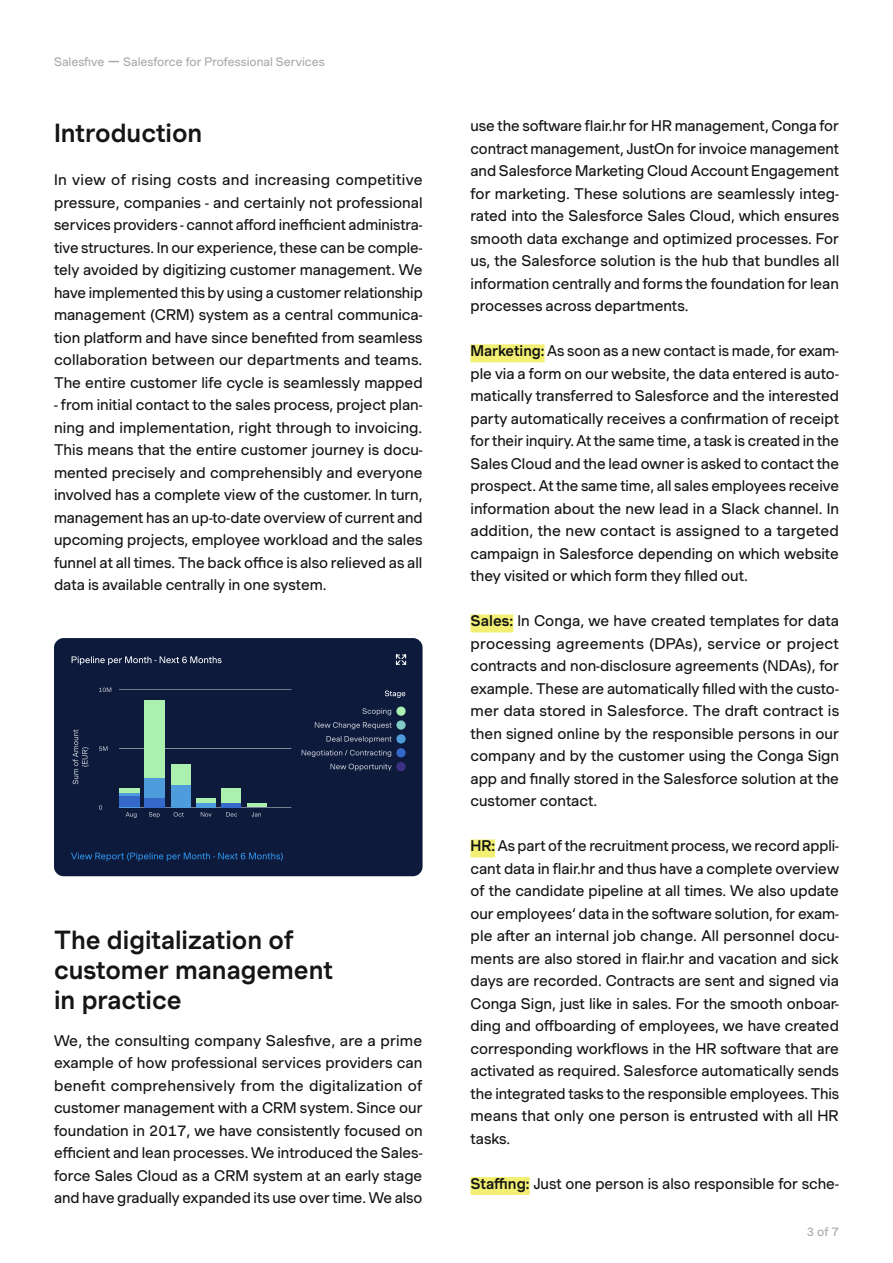
<style>
.page{position:relative;width:893px;height:1263px;background:#fff}
.page>*{position:absolute;margin:0;border:0;box-sizing:border-box;transform-origin:0 0}
.t1{font:500 25.5px "Muoto";color:#151515}
.t2{font:15px/22.5px "Muoto";color:#141414;text-align:justify}
.t3{font:12px "Muoto";color:#a8a9ad}
.s1{font-weight:500}
</style>
<div class="page">
<div style="left:54px;top:638px;width:369px;height:238px;background:#0d1a3c;border-radius:10px"></div>
<svg style="left:362px;top:708px;width:29px;height:7px"></svg>
<svg style="left:385px;top:690px;width:20px;height:8px"></svg>
<svg style="left:315px;top:722px;width:77px;height:7px"></svg>
<svg style="left:396px;top:706px;width:10px;height:10px"></svg>
<svg style="left:396px;top:720px;width:10px;height:10px"></svg>
<svg style="left:326px;top:736px;width:66px;height:7px"></svg>
<svg style="left:302px;top:750px;width:89px;height:7px"></svg>
<div style="left:396px;top:734px;width:10px;height:9px;background:#4f9cdd;border-radius:50%"></div>
<div style="left:396px;top:748px;width:10px;height:9px;background:#3569c9;border-radius:50%"></div>
<svg style="left:330px;top:764px;width:62px;height:7px"></svg>
<div style="left:396px;top:762px;width:10px;height:9px;background:#3e3185;border-radius:50%"></div>
<svg style="left:395px;top:654px;width:12px;height:11px"></svg>
<svg style="left:72px;top:656px;width:150px;height:9px"></svg>
<svg style="left:71px;top:852px;width:212px;height:9px"></svg>
<svg style="left:73px;top:729px;width:16px;height:55px"></svg>
<svg style="left:99px;top:687px;width:12px;height:5px"></svg>
<svg style="left:99px;top:746px;width:9px;height:5px"></svg>
<svg style="left:126px;top:812px;width:11px;height:6px"></svg>
<svg style="left:149px;top:812px;width:11px;height:6px"></svg>
<svg style="left:174px;top:812px;width:10px;height:5px"></svg>
<svg style="left:201px;top:812px;width:11px;height:5px"></svg>
<svg style="left:226px;top:812px;width:11px;height:5px"></svg>
<svg style="left:252px;top:812px;width:9px;height:5px"></svg>
<svg style="left:99px;top:805px;width:3px;height:5px"></svg>
<hr style="left:119px;top:689px;width:172px;height:1px;background:#fff">
<hr style="left:119px;top:748px;width:172px;height:1px;background:#fff">
<hr style="left:119px;top:807px;width:172px;height:1px;background:#fff">
<div style="left:119px;top:788px;width:20px;height:19px;background:#abf0af"></div>
<div style="left:119px;top:793px;width:20px;height:14px;background:#4f9cdd"></div>
<div style="left:119px;top:796px;width:20px;height:11px;background:#3569c9"></div>
<div style="left:145px;top:700px;width:20px;height:107px;background:#abf0af"></div>
<div style="left:145px;top:778px;width:20px;height:29px;background:#4f9cdd"></div>
<div style="left:145px;top:798px;width:20px;height:9px;background:#3569c9"></div>
<div style="left:171px;top:764px;width:20px;height:43px;background:#abf0af"></div>
<div style="left:171px;top:785px;width:20px;height:22px;background:#4f9cdd"></div>
<div style="left:196px;top:798px;width:20px;height:9px;background:#abf0af"></div>
<hr style="left:196px;top:803px;width:20px;height:4px;background:#4f9cdd">
<div style="left:222px;top:788px;width:19px;height:19px;background:#abf0af"></div>
<hr style="left:222px;top:803px;width:19px;height:4px;background:#3569c9">
<hr style="left:247px;top:803px;width:19px;height:4px;background:#abf0af">
<div style="left:471px;top:344px;width:74px;height:18px;background:#f2ef73"></div>
<div style="left:471px;top:614px;width:42px;height:18px;background:#f2ef73"></div>
<div style="left:471px;top:839px;width:24px;height:18px;background:#f2ef73"></div>
<div style="left:471px;top:1177px;width:59px;height:18px;background:#f2ef73"></div>
<p class="t3" style="left:54px;top:52px;width:52px">Salesfive</p>
<p class="t3" style="left:123px;top:52px;width:203px">Salesforce for Professional Services</p>
<p class="t1" style="left:54px;top:114px;width:150px">Introduction</p>
<p class="t2" style="left:54px;top:168px;width:370px">In view of rising costs and increasing competitive pressure, companies - and certainly not professional services providers - cannot afford inefficient administra&shy;tive structures. In our experience, these can be comple&shy;tely avoided by digitizing customer management. We have implemented this by using a customer relationship management (CRM) system as a central communica&shy;tion platform and have since benefited from seamless collaboration between our departments and teams.<br>The entire customer life cycle is seamlessly mapped</p>
<p class="t2" style="left:54px;top:393px;width:370px">- from initial contact to the sales process, project plan&shy;ning and implementation, right through to invoicing.<br>This means that the entire customer journey is docu&shy;mented precisely and comprehensibly and everyone involved has a complete view of the customer. In turn, management has an up-to-date overview of current and upcoming projects, employee workload and the sales funnel at all times. The back office is also relieved as all data is available centrally in one system.</p>
<p class="t1" style="left:54px;top:920px;width:241px">The digitalization of</p>
<p class="t1" style="left:54px;top:950px;width:280px">customer management</p>
<p class="t1" style="left:54px;top:980px;width:129px">in practice</p>
<p class="t2" style="left:54px;top:1029px;width:370px">We, the consulting company Salesfive, are a prime example of how professional services providers can benefit comprehensively from the digitalization of customer management with a CRM system. Since our foundation in 2017, we have consistently focused on efficient and lean processes. We introduced the Sales&shy;force Sales Cloud as a CRM system at an early stage and have gradually expanded its use over time. We also</p>
<p class="t2" style="left:471px;top:114px;width:370px">use the software flair.hr for HR management, Conga for contract management, JustOn for invoice management and Salesforce Marketing Cloud Account Engagement for marketing. These solutions are seamlessly integ&shy;rated into the Salesforce Sales Cloud, which ensures smooth data exchange and optimized processes. For us, the Salesforce solution is the hub that bundles all information centrally and forms the foundation for lean processes across departments.</p>
<p class="t2" style="left:471px;top:339px;width:370px"><span class="s1">Marketing:</span> As soon as a new contact is made, for exam&shy;ple via a form on our website, the data entered is auto&shy;matically transferred to Salesforce and the interested party automatically receives a confirmation of receipt for their inquiry. At the same time, a task is created in the Sales Cloud and the lead owner is asked to contact the prospect. At the same time, all sales employees receive information about the new lead in a Slack channel. In addition, the new contact is assigned to a targeted campaign in Salesforce depending on which website they visited or which form they filled out.</p>
<p class="t2" style="left:471px;top:609px;width:370px"><span class="s1">Sales:</span> In Conga, we have created templates for data processing agreements (DPAs), service or project contracts and non-disclosure agreements (NDAs), for example. These are automatically filled with the custo&shy;mer data stored in Salesforce. The draft contract is then signed online by the responsible persons in our company and by the customer using the Conga Sign app and finally stored in the Salesforce solution at the customer contact.</p>
<p class="t2" style="left:471px;top:834px;width:370px"><span class="s1">HR:</span> As part of the recruitment process, we record appli&shy;cant data in flair.hr and thus have a complete overview of the candidate pipeline at all times. We also update our employees‘ data in the software solution, for exam&shy;ple after an internal job change. All personnel docu&shy;ments are also stored in flair.hr and vacation and sick days are recorded. Contracts are sent and signed via Conga Sign, just like in sales. For the smooth onboar&shy;ding and offboarding of employees, we have created corresponding workflows in the HR software that are activated as required. Salesforce automatically sends the integrated tasks to the responsible employees. This means that only one person is entrusted with all HR tasks.</p>
<p class="t2" style="left:471px;top:1172px;width:370px"><span class="s1">Staffing:</span> Just one person is also responsible for sche-</p>
<p class="t3" style="left:807px;top:1223px;width:34px">3 of 7</p>
</div>
